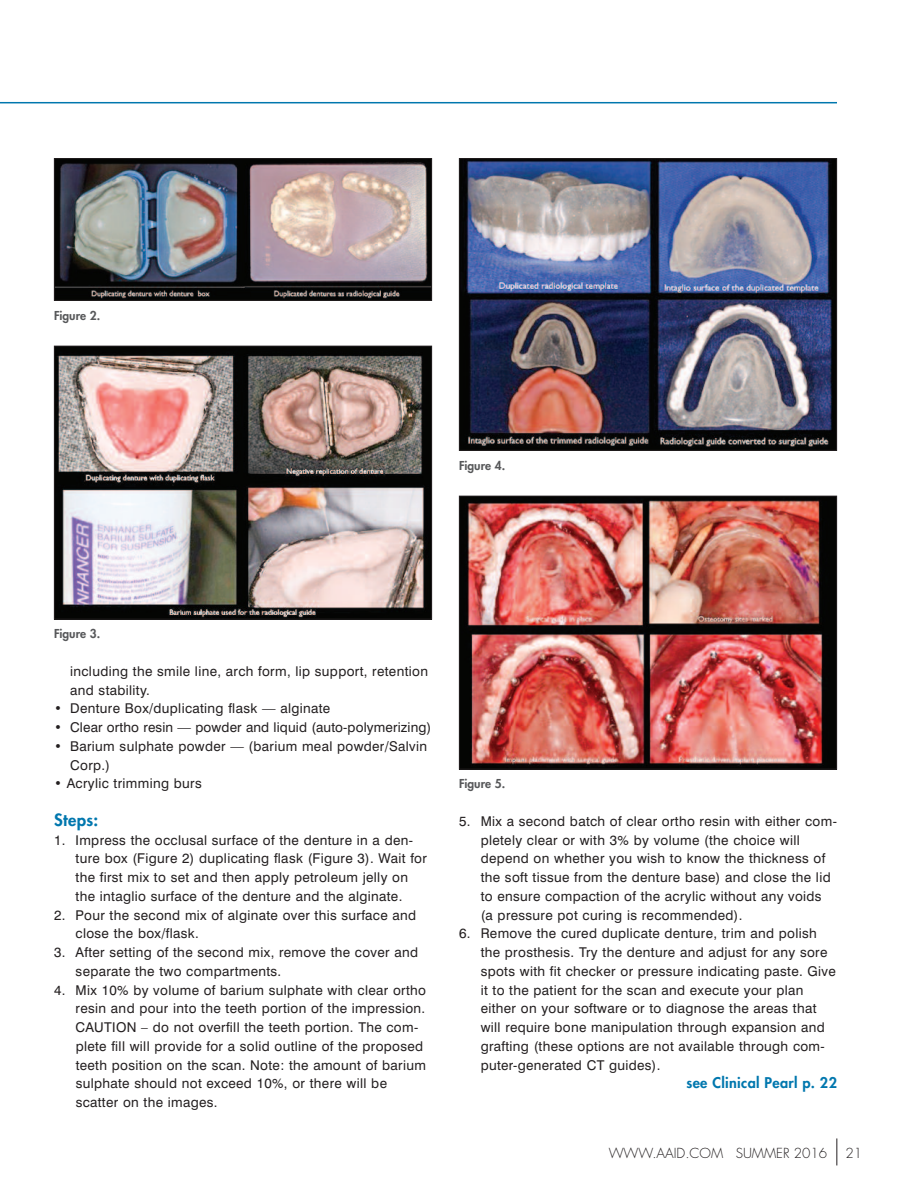
<style>
.page{position:relative;width:918px;height:1188px;background:#fff}
.page>*{position:absolute;margin:0;border:0;box-sizing:border-box;transform-origin:0 0}
.t1{font:800 16.5px "Futura";letter-spacing:.025em;color:#0077ae}
.t2{font:800 14.4px "Futura";letter-spacing:.025em;color:#0077ae}
.t3{font:13.5px/18.8px "Swiss 721 BT";letter-spacing:.025em;color:#231f20}
.t4{font:300 13.5px "Futura";color:#231f20}
.t5{font:800 12px "Futura";color:#57585a}
</style>
<div class="page">
<svg style="left:837px;top:1138px;width:1px;height:27px"></svg>
<hr style="left:0;top:102px;width:837px;height:1px;background:#0077ae">
<img style="left:56px;top:160px;width:374px;height:139px">
<div style="left:54px;top:158px;width:378px;height:143px;border:1px solid #231f20"></div>
<img style="left:56px;top:348px;width:374px;height:270px">
<div style="left:54px;top:346px;width:378px;height:274px;border:1px solid #231f20"></div>
<img style="left:461px;top:160px;width:374px;height:289px">
<div style="left:459px;top:158px;width:378px;height:293px;border:1px solid #231f20"></div>
<img style="left:461px;top:498px;width:374px;height:270px">
<div style="left:459px;top:496px;width:378px;height:274px;border:1px solid #231f20"></div>
<p class="t5" style="left:54px;top:309px;width:48px">Figure 2.</p>
<p class="t5" style="left:459px;top:459px;width:48px">Figure 4.</p>
<p class="t5" style="left:54px;top:628px;width:48px">Figure 3.</p>
<p class="t3" style="left:70px;top:663px;width:359px">including the smile line, arch form, lip support, retention and stability.</p>
<p class="t3" style="left:54px;top:700px;width:278px">• Denture Box/duplicating flask — alginate</p>
<p class="t3" style="left:54px;top:719px;width:379px">• Clear ortho resin — powder and liquid (auto-polymerizing)</p>
<p class="t3" style="left:70px;top:738px;width:358px;text-indent:-16px">• Barium sulphate powder — (barium meal powder/Salvin<br>Corp.)</p>
<p class="t3" style="left:54px;top:775px;width:149px">• Acrylic trimming burs</p>
<p class="t1" style="left:54px;top:812px;width:46px">Steps:</p>
<p class="t3" style="left:76px;top:832px;width:353px;text-indent:-22px">1. Impress the occlusal surface of the denture in a den&shy;ture box (Figure 2) duplicating flask (Figure 3). Wait for the first mix to set and then apply petroleum jelly on the intaglio surface of the denture and the alginate.</p>
<p class="t3" style="left:76px;top:907px;width:342px;text-indent:-22px">2. Pour the second mix of alginate over this surface and close the box/flask.</p>
<p class="t3" style="left:76px;top:944px;width:344px;text-indent:-22px">3. After setting of the second mix, remove the cover and separate the two compartments.</p>
<p class="t3" style="left:76px;top:982px;width:352px;text-indent:-22px">4. Mix 10% by volume of barium sulphate with clear ortho resin and pour into the teeth portion of the impression.<br>CAUTION – do not overfill the teeth portion. The com&shy;plete fill will provide for a solid outline of the proposed teeth position on the scan. Note: the amount of barium sulphate should not exceed 10%, or there will be scatter on the images.</p>
<p class="t5" style="left:459px;top:778px;width:48px">Figure 5.</p>
<p class="t3" style="left:481px;top:813px;width:358px;text-indent:-22px">5. Mix a second batch of clear ortho resin with either com&shy;pletely clear or with 3% by volume (the choice will depend on whether you wish to know the thickness of the soft tissue from the denture base) and close the lid to ensure compaction of the acrylic without any voids (a pressure pot curing is recommended).</p>
<p class="t3" style="left:481px;top:925px;width:357px;text-indent:-22px">6. Remove the cured duplicate denture, trim and polish the prosthesis. Try the denture and adjust for any sore spots with fit checker or pressure indicating paste. Give it to the patient for the scan and execute your plan either on your software or to diagnose the areas that will require bone manipulation through expansion and grafting (these options are not available through com&shy;puter-generated CT guides).</p>
<p class="t2" style="left:686px;top:1076px;width:152px">see Clinical Pearl p. 22</p>
<p class="t4" style="left:609px;top:1147px;width:220px">WWW.AAID.COM SUMMER 2016</p>
<p class="t4" style="left:845px;top:1147px;width:18px">21</p>
</div>
